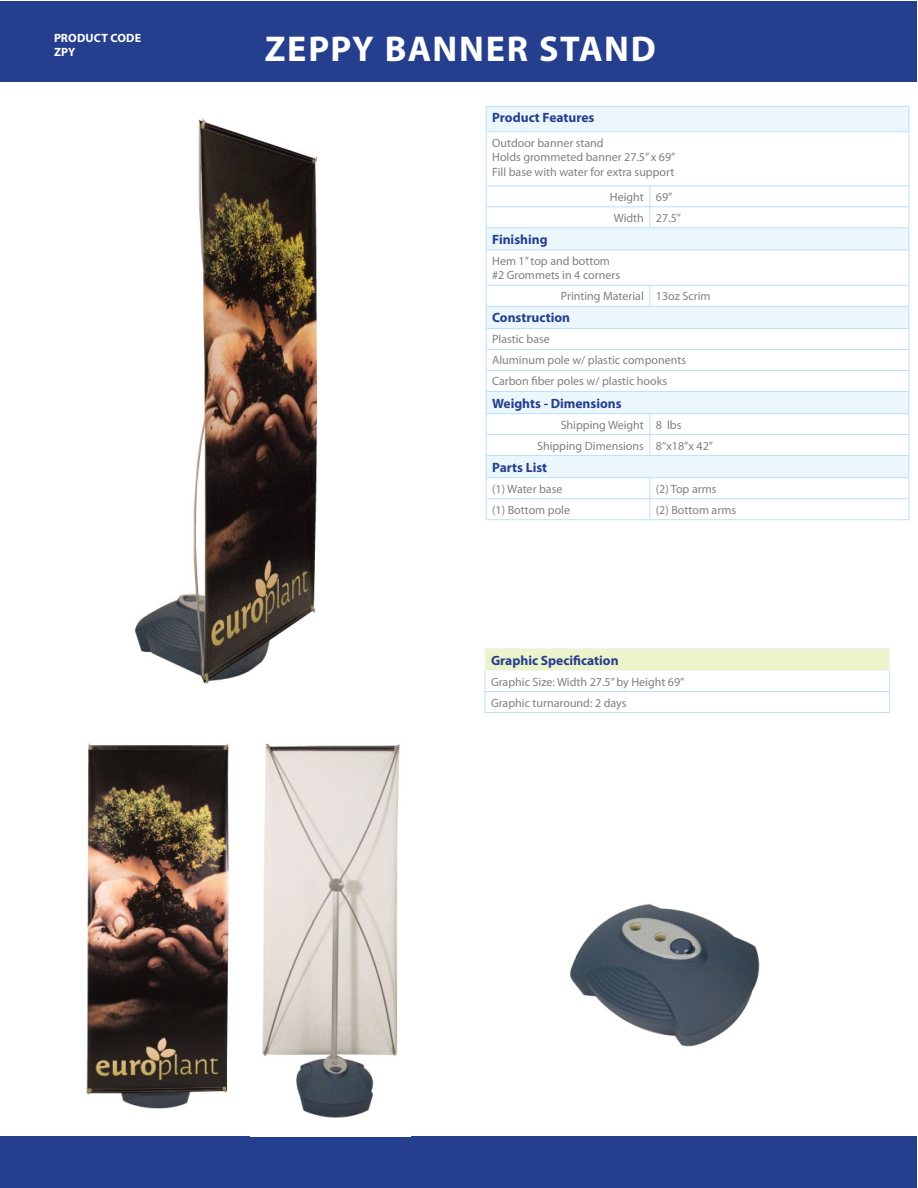
<style>
.page{position:relative;width:918px;height:1188px;background:#fff}
.page>*{position:absolute;margin:0;border:0;box-sizing:border-box;transform-origin:0 0}
.t1{font:700 36px "Myriad Pro";letter-spacing:.05em;color:#fff}
.t2{font:700 13.5px "Myriad Pro";color:#253f8e}
.t3{font:12px "Myriad Pro";color:#808083}
.t4{font:700 12px "Myriad Pro";letter-spacing:.015em;color:#fff}
</style>
<div class="page">
<div style="left:1px;top:2px;width:916px;height:80px;background:#253f8e"></div>
<div style="left:1px;top:1136px;width:916px;height:52px;background:#253f8e"></div>
<div style="left:485px;top:648px;width:405px;height:22px;background:#edf3cb"></div>
<hr style="left:485px;top:648px;width:405px;height:1px;background:#ecf7fd">
<hr style="left:485px;top:670px;width:405px;height:1px;background:#ecf7fd">
<hr style="left:485px;top:691px;width:405px;height:1px;background:#b9e1f7">
<svg style="left:485px;top:649px;width:1px;height:63px"></svg>
<svg style="left:889px;top:649px;width:1px;height:63px"></svg>
<hr style="left:485px;top:712px;width:405px;height:1px;background:#b9e1f7">
<div style="left:487px;top:107px;width:422px;height:24px;background:#ecf7fd"></div>
<svg style="left:487px;top:132px;width:422px;height:153px"></svg>
<hr style="left:486px;top:106px;width:164px;height:1px;background:#b9e1f7">
<svg style="left:486px;top:107px;width:1px;height:24px"></svg>
<hr style="left:650px;top:106px;width:259px;height:1px;background:#b9e1f7">
<svg style="left:909px;top:107px;width:1px;height:24px"></svg>
<hr style="left:486px;top:131px;width:164px;height:1px;background:#b9e1f7">
<hr style="left:486px;top:132px;width:1px;height:53px;background:#b9e1f7">
<hr style="left:650px;top:131px;width:259px;height:1px;background:#b9e1f7">
<hr style="left:909px;top:132px;width:1px;height:53px;background:#b9e1f7">
<hr style="left:486px;top:185px;width:164px;height:1px;background:#b9e1f7">
<hr style="left:650px;top:185px;width:259px;height:1px;background:#b9e1f7">
<hr style="left:486px;top:206px;width:164px;height:1px;background:#b9e1f7">
<hr style="left:650px;top:206px;width:259px;height:1px;background:#b9e1f7">
<svg style="left:650px;top:186px;width:1px;height:41px"></svg>
<hr style="left:486px;top:227px;width:164px;height:1px;background:#b9e1f7">
<svg style="left:486px;top:186px;width:1px;height:64px"></svg>
<hr style="left:650px;top:227px;width:259px;height:1px;background:#b9e1f7">
<svg style="left:909px;top:186px;width:1px;height:64px"></svg>
<hr style="left:486px;top:250px;width:164px;height:1px;background:#b9e1f7">
<hr style="left:486px;top:250px;width:1px;height:35px;background:#b9e1f7">
<hr style="left:650px;top:250px;width:259px;height:1px;background:#b9e1f7">
<hr style="left:909px;top:250px;width:1px;height:35px;background:#b9e1f7">
<hr style="left:486px;top:285px;width:164px;height:1px;background:#b9e1f7">
<hr style="left:650px;top:285px;width:259px;height:1px;background:#b9e1f7">
<svg style="left:486px;top:286px;width:424px;height:233px"></svg>
<hr style="left:486px;top:519px;width:164px;height:1px;background:#b9e1f7">
<hr style="left:650px;top:519px;width:259px;height:1px;background:#b9e1f7">
<img style="left:86px;top:743px;width:143px;height:366px">
<img style="left:262px;top:744px;width:138px;height:374px">
<img style="left:569px;top:904px;width:191px;height:143px">
<img style="left:134px;top:119px;width:183px;height:565px">
<p class="t4" style="left:54px;top:30px;width:87px">PRODUCT CODE</p>
<p class="t4" style="left:54px;top:45px;width:23px">zp y</p>
<p class="t1" style="left:265px;top:25px;width:389px">Zeppy BAnner stand</p>
<p class="t2" style="left:492px;top:109px;width:104px">Product Features</p>
<p class="t3" style="left:492px;top:135px;width:113px">Outdoor banner stand</p>
<p class="t3" style="left:492px;top:150px;width:185px">Holds grommeted banner 27.5” x 69”</p>
<p class="t3" style="left:492px;top:164px;width:184px">Fill base with water for extra support</p>
<p class="t3" style="left:610px;top:189px;width:35px">Height</p>
<p class="t3" style="left:656px;top:189px;width:18px">69”</p>
<p class="t3" style="left:614px;top:210px;width:32px">Width</p>
<p class="t3" style="left:656px;top:210px;width:27px">27.5”</p>
<p class="t2" style="left:492px;top:231px;width:57px">Finishing</p>
<p class="t3" style="left:492px;top:254px;width:119px">Hem 1” top and bottom</p>
<p class="t3" style="left:492px;top:268px;width:130px">#2 Grommets in 4 corners</p>
<p class="t3" style="left:561px;top:289px;width:85px">Printing Material</p>
<p class="t3" style="left:656px;top:289px;width:56px">13oz Scrim</p>
<p class="t2" style="left:492px;top:309px;width:79px">Construction</p>
<p class="t3" style="left:492px;top:332px;width:59px">Plastic base</p>
<p class="t3" style="left:492px;top:353px;width:195px">Aluminum pole w/ plastic components</p>
<p class="t3" style="left:492px;top:374px;width:176px">Carbon fiber poles w/ plastic hooks</p>
<p class="t2" style="left:492px;top:394px;width:131px">Weights - Dimensions</p>
<p class="t3" style="left:561px;top:417px;width:85px">Shipping Weight</p>
<p class="t3" style="left:656px;top:417px;width:27px">8 lbs</p>
<p class="t3" style="left:537px;top:438px;width:108px">Shipping Dimensions</p>
<p class="t3" style="left:656px;top:438px;width:59px">8“x18”x 42”</p>
<p class="t2" style="left:492px;top:458px;width:57px">Parts List</p>
<p class="t3" style="left:492px;top:481px;width:72px">(1) Water base</p>
<p class="t3" style="left:656px;top:481px;width:62px">(2) Top arms</p>
<p class="t3" style="left:492px;top:502px;width:79px">(1) Bottom pole</p>
<p class="t3" style="left:656px;top:502px;width:82px">(2) Bottom arms</p>
<p class="t2" style="left:491px;top:651px;width:129px">Graphic Specification</p>
<p class="t3" style="left:491px;top:674px;width:195px">Graphic Size: Width 27.5” by Height 69”</p>
<p class="t3" style="left:491px;top:695px;width:137px">Graphic turnaround: 2 days</p>
</div>
